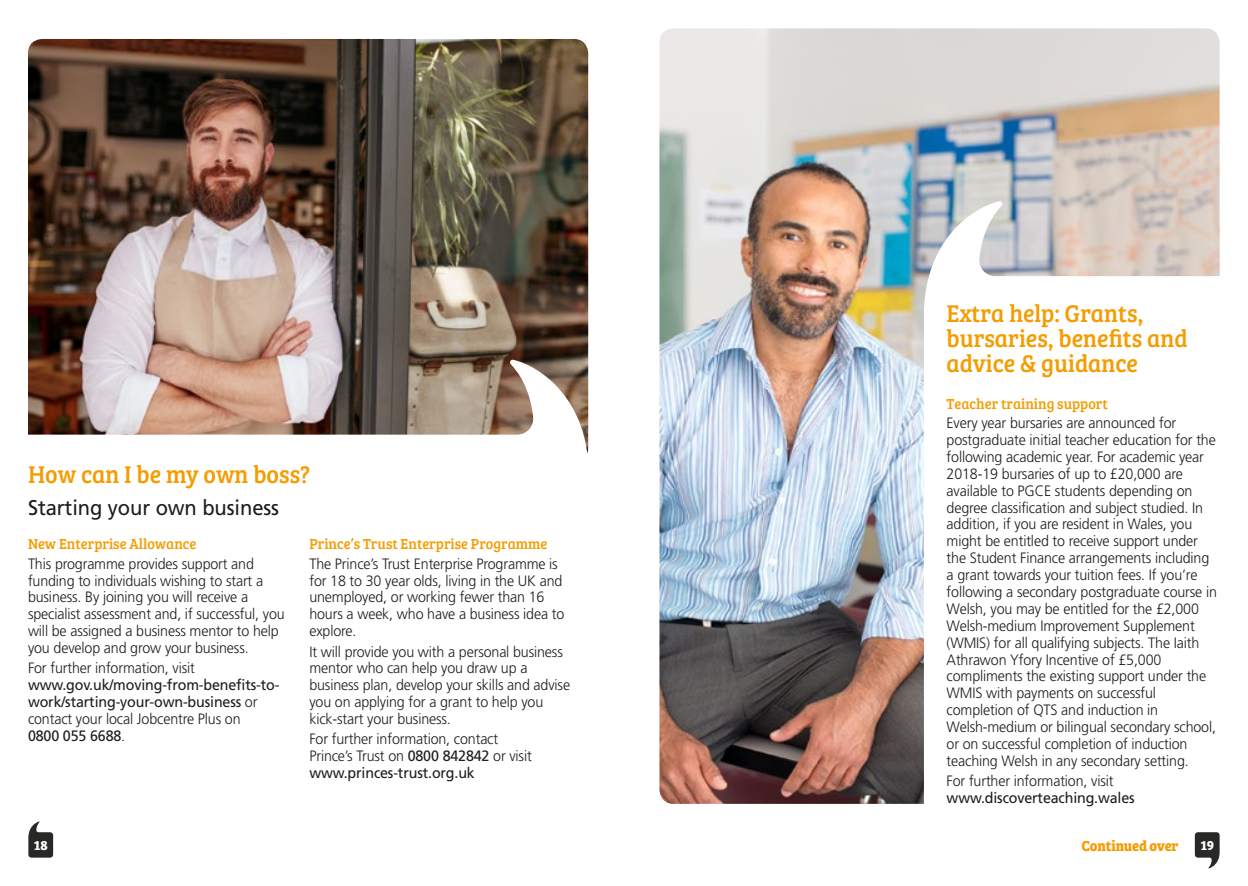
<style>
.page{position:relative;width:1248px;height:886px;background:#fff}
.page>*{position:absolute;margin:0;border:0;box-sizing:border-box;transform-origin:0 0}
.t1{font:25px/25px "Bree Serif";color:#f59c00;scale:.95 1}
.t2{font:21.25px "Frutiger";letter-spacing:-.005em;color:#1d1d1b;scale:.95 1}
.t3{font:300 15px/16.9px "Frutiger LT Std";letter-spacing:-.01em;color:#1d1d1b;scale:.95 1}
.t4{font:15px/16.9px "Frutiger";letter-spacing:-.01em;color:#1d1d1b;scale:.95 1}
.t5{font:15px "Bree Serif";color:#f59c00;scale:.95 1}
.t6{font:700 15px "Bree Serif";letter-spacing:-.01em;color:#f59c00;scale:.95 1}
.t7{font:700 13.75px "Bree Serif";color:#fff}
.s1{font-family:"Frutiger LT Std";font-weight:300}
.s2{font-family:"Frutiger";font-weight:400}
</style>
<div class="page">
<img style="left:28px;top:39px;width:560px;height:320px">
<img style="left:28px;top:359px;width:560px;height:95px">
<img style="left:659px;top:28px;width:560px;height:776px">
<svg style="left:923px;top:201px;width:297px;height:603px"></svg>
<svg style="left:28px;top:821px;width:25px;height:36px"></svg>
<svg style="left:1194px;top:832px;width:25px;height:36px"></svg>
<h1 class="t1" style="left:28px;top:460px;width:298px">How can I be my own boss?</h1>
<h2 class="t2" style="left:28px;top:495px;width:266px">Starting your own business</h2>
<p class="t5" style="left:28px;top:535px;width:179px">New Enterprise Allowance</p>
<p class="t3" style="left:28px;top:555px;width:272px">This programme provides support and funding to individuals wishing to start a business. By joining you will receive a specialist assessment and, if successful, you will be assigned a business mentor to help you develop and grow your business.</p>
<p class="t3" style="left:28px;top:660px;width:177px">For further information, visit</p>
<p class="t4" style="left:28px;top:676px;width:266px">www.gov.uk/moving-from-benefits-to&shy;work/starting-your-own-business <span class="s1">or</span></p>
<p class="t3" style="left:28px;top:711px;width:225px">contact your local Jobcentre Plus on</p>
<p class="t4" style="left:28px;top:727px;width:104px">0800 055 6688<span class="s1">.</span></p>
<p class="t5" style="left:309px;top:535px;width:252px">Prince’s Trust Enterprise Programme</p>
<p class="t3" style="left:309px;top:555px;width:270px">The Prince’s Trust Enterprise Programme is for 18 to 30 year olds, living in the UK and unemployed, or working fewer than 16 hours a week, who have a business idea to explore.</p>
<p class="t3" style="left:309px;top:643px;width:276px">It will provide you with a personal business mentor who can help you draw up a business plan, develop your skills and advise you on applying for a grant to help you kick-start your business.</p>
<p class="t3" style="left:309px;top:731px;width:235px">For further information, contact<br>Prince’s Trust on <span class="s2">0800 842842</span> or visit</p>
<p class="t4" style="left:309px;top:764px;width:176px">www.princes-trust.org.uk</p>
<h1 class="t1" style="left:946px;top:299px;width:255px">Extra help: Grants, bursaries, benefits and advice &amp; guidance</h1>
<p class="t5" style="left:946px;top:395px;width:171px">Teacher training support</p>
<p class="t3" style="left:946px;top:415px;width:286px">Every year bursaries are announced for postgraduate initial teacher education for the following academic year. For academic year 2018-19 bursaries of up to £20,000 are available to PGCE students depending on degree classification and subject studied. In addition, if you are resident in Wales, you might be entitled to receive support under the Student Finance arrangements including a grant towards your tuition fees. If you’re following a secondary postgraduate course in Welsh, you may be entitled for the £2,000<br>Welsh-medium Improvement Supplement (WMIS) for all qualifying subjects. The Iaith Athrawon Yfory Incentive of £5,000 compliments the existing support under the WMIS with payments on successful completion of QTS and induction in Welsh-medium or bilingual secondary school, or on successful completion of induction teaching Welsh in any secondary setting.</p>
<p class="t3" style="left:946px;top:773px;width:177px">For further information, visit</p>
<p class="t4" style="left:946px;top:789px;width:199px">www.discoverteaching.wales</p>
<p class="t7" style="left:34px;top:834px;width:15px">18</p>
<p class="t6" style="left:1081px;top:834px;width:104px">Continued over</p>
<p class="t7" style="left:1200px;top:834px;width:15px">19</p>
</div>
